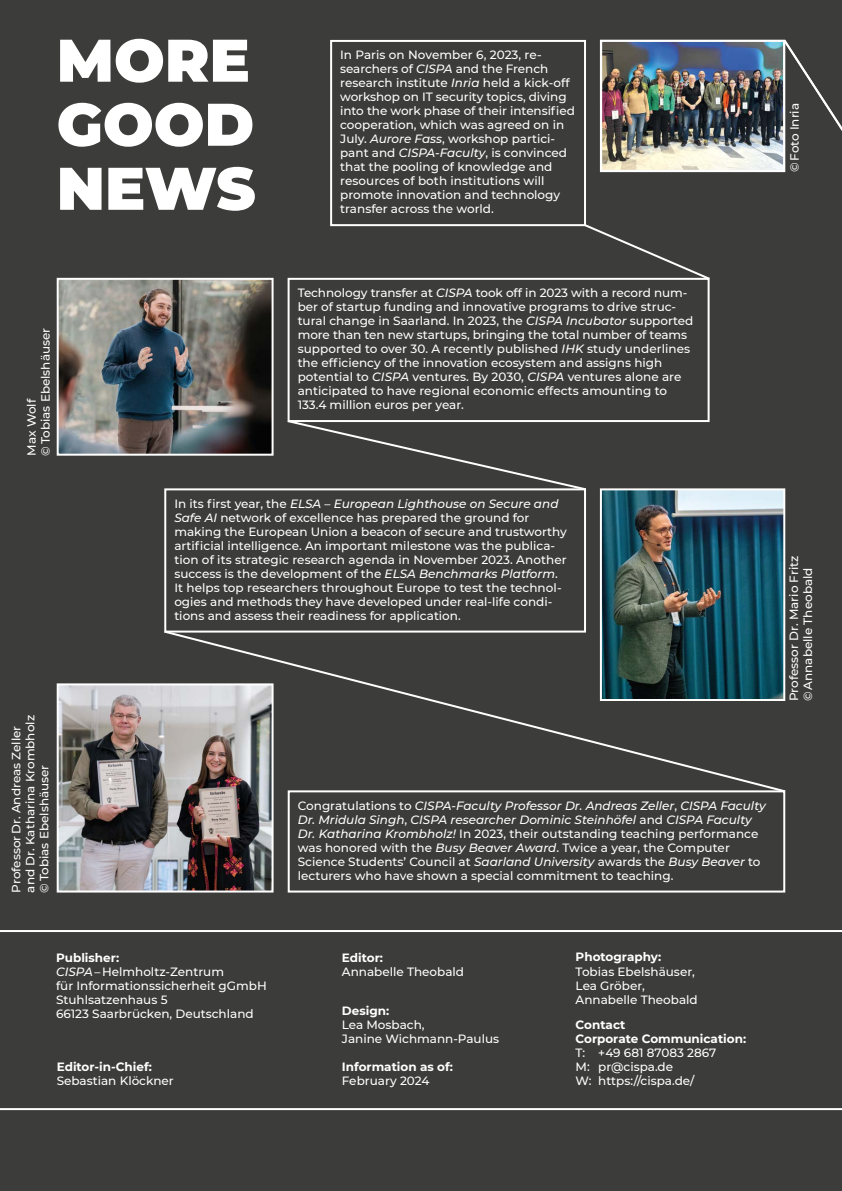
<style>
.page{position:relative;width:842px;height:1191px;background:#3c3c3b}
.page>*{position:absolute;margin:0;border:0;box-sizing:border-box;transform-origin:0 0}
.t1{font:900 60px/64px "Montserrat";color:#fff;text-align:justify}
.t2{font:500 12px/14px "Montserrat";color:#fff}
.t3{font:700 12px/14px "Montserrat";color:#fff}
.s1{font-style:italic}
.s2{font-weight:700}
</style>
<div class="page">
<svg style="left:582px;top:224px;width:128px;height:54px"></svg>
<svg style="left:287px;top:419px;width:297px;height:69px"></svg>
<svg style="left:0;top:930px;width:842px;height:180px"></svg>
<svg style="left:164px;top:629px;width:622px;height:164px"></svg>
<img style="left:603px;top:491px;width:179px;height:207px">
<div style="left:600px;top:488px;width:185px;height:213px;border:2px solid #fff"></div>
<img style="left:603px;top:43px;width:179px;height:126px">
<div style="left:600px;top:40px;width:185px;height:132px;border:2px solid #fff"></div>
<img style="left:60px;top:281px;width:211px;height:172px">
<div style="left:57px;top:278px;width:217px;height:178px;border:2px solid #fff"></div>
<img style="left:60px;top:686px;width:211px;height:203px">
<div style="left:57px;top:683px;width:217px;height:209px;border:2px solid #fff"></div>
<div style="left:330px;top:40px;width:256px;height:186px;border:2px solid #fff"></div>
<div style="left:288px;top:278px;width:422px;height:144px;border:2px solid #fff"></div>
<div style="left:164px;top:488px;width:422px;height:144px;border:2px solid #fff"></div>
<svg style="left:782px;top:39px;width:60px;height:134px"></svg>
<div style="left:288px;top:790px;width:497px;height:102px;border:2px solid #fff"></div>
<h1 class="t1" style="left:57px;top:25px;width:200px">MORE GOOD NEWS</h1>
<p class="t2" style="left:340px;top:47px;width:236px">In Paris on November 6, 2023, re-- searchers of <span class="s1">CISPA</span> and the French research institute <span class="s1">Inria</span> held a kick-off workshop on IT security topics, diving into the work phase of their intensified cooperation, which was agreed on in July. <span class="s1">Aurore Fass</span>, workshop partici&shy;pant and <span class="s1">CISPA-Faculty</span>, is convinced that the pooling of knowledge and resources of both institutions will promote innovation and technology transfer across the world.</p>
<p class="t2" style="left:787px;top:172px;width:71px;rotate:-90deg">© Foto Inria</p>
<p class="t2" style="left:24px;top:456px;width:129px;rotate:-90deg">Max Wolf<br>© Tobias Ebelshäuser</p>
<p class="t2" style="left:9px;top:892px;width:179px;rotate:-90deg">Professor Dr. Andreas Zeller and Dr. Katharina Krombholz © Tobias Ebelshäuser</p>
<p class="t2" style="left:298px;top:285px;width:397px">Technology transfer at <span class="s1">CISPA</span> took off in 2023 with a record num&shy;ber of startup funding and innovative programs to drive struc&shy;tural change in Saarland. In 2023, the <span class="s1">CISPA Incubator</span> supported more than ten new startups, bringing the total number of teams supported to over 30. A recently published <span class="s1">IHK</span> study underlines the efficiency of the innovation ecosystem and assigns high potential to <span class="s1">CISPA</span> ventures. By 2030, <span class="s1">CISPA</span> ventures alone are anticipated to have regional economic effects amounting to 133.4 million euros per year.</p>
<p class="t2" style="left:174px;top:496px;width:394px">In its first year, the <span class="s1">ELSA – European Lighthouse on Secure and Safe AI</span> network of excellence has prepared the ground for making the European Union a beacon of secure and trustworthy artificial intelligence. An important milestone was the publica&shy;tion of its strategic research agenda in November 2023. Another success is the development of the <span class="s1">ELSA Benchmarks Platform</span>.<br>It helps top researchers throughout Europe to test the technol&shy;ogies and methods they have developed under real-life condi&shy;tions and assess their readiness for application.</p>
<p class="t2" style="left:786px;top:701px;width:147px;rotate:-90deg">Professor Dr. Mario Fritz © Annabelle Theobald</p>
<p class="t2" style="left:298px;top:797px;width:470px">Congratulations to <span class="s1">CISPA-Faculty Professor Dr. Andreas Zeller</span>, <span class="s1">CISPA Faculty Dr. Mridula Singh</span>, <span class="s1">CISPA researcher Dominic Steinhöfel</span> and <span class="s1">CISPA Faculty Dr. Katharina Krombholz!</span> In 2023, their outstanding teaching performance was honored with the <span class="s1">Busy Beaver Award</span>. Twice a year, the Computer Science Students’ Council at <span class="s1">Saarland University</span> awards the <span class="s1">Busy Beaver</span> to lecturers who have shown a special commitment to teaching.</p>
<p class="t2" style="left:56px;top:949px;width:212px"><span class="s2">Publisher:<br></span><span class="s1">CISPA</span> – Helmholtz-Zentrum<br>für Informationssicherheit gGmbH<br>Stuhlsatzenhaus 5<br>66123 Saarbrücken, Deutschland</p>
<p class="t3" style="left:342px;top:949px;width:43px">Editor:</p>
<p class="t2" style="left:342px;top:963px;width:124px">Annabelle Theobald</p>
<p class="t3" style="left:342px;top:1003px;width:49px">Design:</p>
<p class="t2" style="left:342px;top:1017px;width:159px">Lea Mosbach,<br>Janine Wichmann-Paulus</p>
<p class="t3" style="left:57px;top:1059px;width:97px">Editor-in-Chief:</p>
<p class="t2" style="left:57px;top:1073px;width:119px">Sebastian Klöckner</p>
<p class="t3" style="left:342px;top:1059px;width:113px">Information as of:</p>
<p class="t2" style="left:342px;top:1073px;width:89px">February 2024</p>
<p class="t3" style="left:576px;top:949px;width:87px">Photography:</p>
<p class="t2" style="left:576px;top:963px;width:124px">Tobias Ebelshäuser,<br>Lea Gröber,<br>Annabelle Theobald</p>
<p class="t3" style="left:576px;top:1017px;width:172px">Contact<br>Corporate Communication:</p>
<p class="t2" style="left:576px;top:1045px;width:142px">T: +49 681 87083 2867<br>M: pr@cispa.de<br>W: https://cispa.de/</p>
</div>
